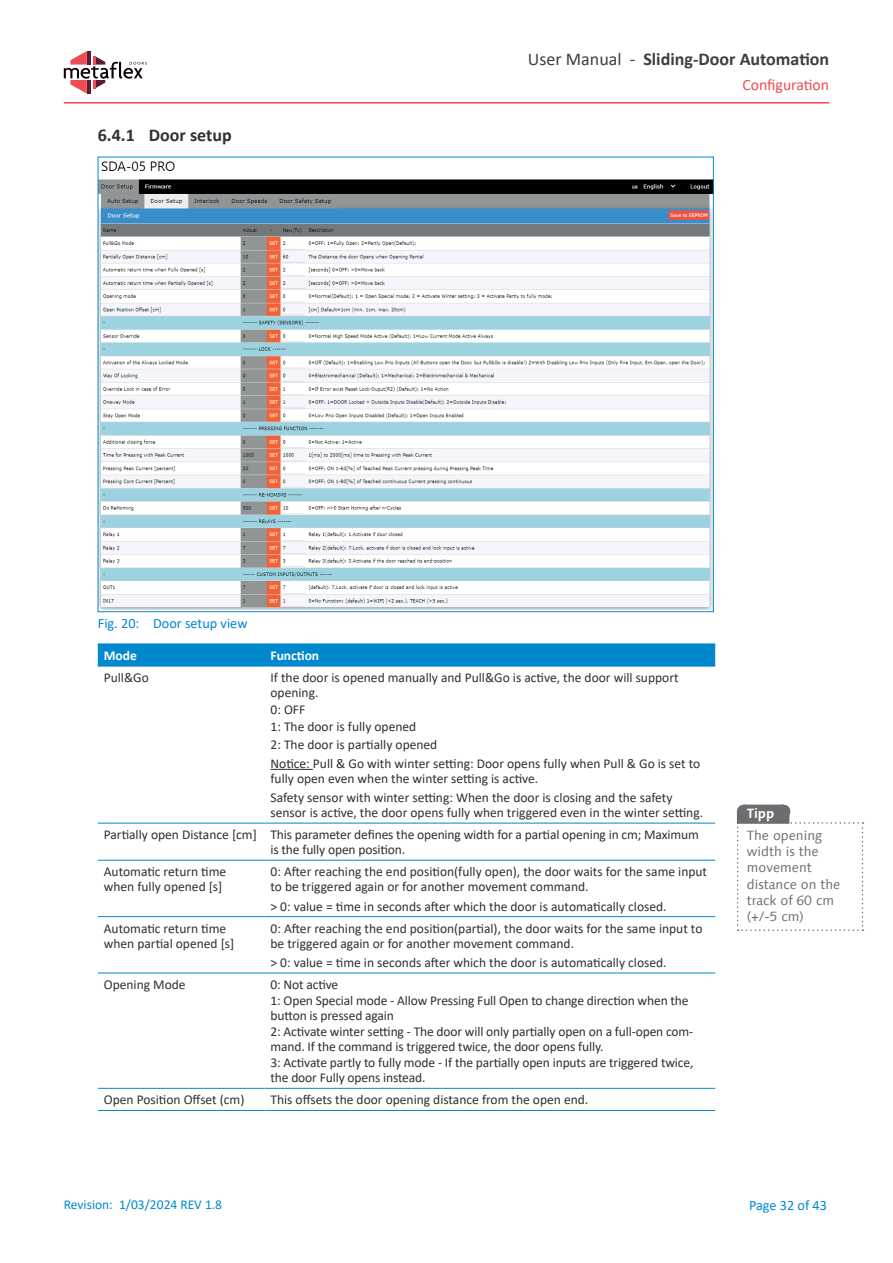
<style>
.page{position:relative;width:893px;height:1263px;background:#fff}
.page>*{position:absolute;margin:0;border:0;box-sizing:border-box;transform-origin:0 0}
.t1{font:700 18px "Calibri";color:#3e3e3f}
.t2{font:700 18px "Calibri";color:#312f30}
.t3{font:15.75px "Calibri";color:#ef4b55}
.t4{font:14.25px "Calibri";color:#0088ce}
.t5{font:13.5px/15px "Calibri";color:#312f30}
.t6{font:13.5px/16.2px "Linotype Syntax Com";color:#6c6d70}
.t7{font:13.5px "Calibri";color:#0088ce}
.t8{font:700 13.5px "Calibri";color:#fff}
.t9{font:700 13.5px "Linotype Syntax Com";color:#fff}
.s1{font-weight:400}
</style>
<div class="page">
<hr style="left:64px;top:102px;width:765px;height:2px;background:#ef4b55">
<svg style="left:64px;top:51px;width:83px;height:43px"></svg>
<img style="left:100px;top:161px;width:612px;height:448px">
<div style="left:98px;top:644px;width:617px;height:22px;background:#0088ce"></div>
<hr style="left:98px;top:643px;width:166px;height:1px;background:#0088ce">
<hr style="left:264px;top:643px;width:451px;height:1px;background:#0088ce">
<hr style="left:98px;top:666px;width:166px;height:1px;background:#0088ce">
<hr style="left:264px;top:666px;width:451px;height:1px;background:#0088ce">
<hr style="left:98px;top:823px;width:166px;height:1px;background:#0088ce">
<hr style="left:264px;top:823px;width:451px;height:1px;background:#0088ce">
<hr style="left:98px;top:860px;width:166px;height:1px;background:#0088ce">
<hr style="left:264px;top:860px;width:451px;height:1px;background:#0088ce">
<hr style="left:98px;top:916px;width:166px;height:1px;background:#0088ce">
<hr style="left:264px;top:916px;width:451px;height:1px;background:#0088ce">
<hr style="left:98px;top:973px;width:166px;height:1px;background:#0088ce">
<hr style="left:264px;top:973px;width:451px;height:1px;background:#0088ce">
<hr style="left:98px;top:1088px;width:166px;height:1px;background:#0088ce">
<hr style="left:264px;top:1088px;width:451px;height:1px;background:#0088ce">
<hr style="left:98px;top:1110px;width:166px;height:1px;background:#0088ce">
<hr style="left:264px;top:1110px;width:451px;height:1px;background:#0088ce">
<hr style="left:270px;top:769px;width:43px;height:1px;background:#312f30">
<svg style="left:737px;top:804px;width:126px;height:127px"></svg>
<h1 class="t2" style="left:98px;top:122px;width:135px">6.4.1 Door setup</h1>
<h1 class="t1" style="left:528px;top:46px;width:303px"><span class="s1">User Manual -</span> Sliding-Door Automation</h1>
<p class="t3" style="left:742px;top:74px;width:88px">Configuration</p>
<p class="t4" style="left:98px;top:613px;width:151px">Fig. 20: Door setup view</p>
<p class="t8" style="left:104px;top:646px;width:35px">Mode</p>
<p class="t8" style="left:270px;top:646px;width:50px">Function</p>
<p class="t5" style="left:104px;top:670px;width:47px">Pull&amp;Go</p>
<p class="t5" style="left:270px;top:670px;width:410px">If the door is opened manually and Pull&amp;Go is active, the door will support opening.</p>
<p class="t5" style="left:270px;top:701px;width:168px;line-height:17.1px">0: OFF<br>1: The door is fully opened<br>2: The door is partially opened</p>
<p class="t5" style="left:270px;top:755px;width:431px">Notice: Pull &amp; Go with winter setting: Door opens fully when Pull &amp; Go is set to fully open even when the winter setting is active.</p>
<p class="t5" style="left:270px;top:790px;width:434px">Safety sensor with winter setting: When the door is closing and the safety sensor is active, the door opens fully when triggered even in the winter setting.</p>
<p class="t5" style="left:270px;top:827px;width:430px;text-indent:-167px">Partially open Distance [cm] This parameter defines the opening width for a partial opening in cm; Maximum is the fully open position.</p>
<p class="t5" style="left:104px;top:864px;width:124px">Automatic return time when fully opened [s]</p>
<p class="t5" style="left:270px;top:864px;width:438px">0: After reaching the end position(fully open), the door waits for the same input to be triggered again or for another movement command.</p>
<p class="t5" style="left:270px;top:898px;width:398px">&gt; 0: value = time in seconds after which the door is automatically closed.</p>
<p class="t5" style="left:104px;top:920px;width:132px">Automatic return time when partial opened [s]</p>
<p class="t5" style="left:270px;top:920px;width:433px">0: After reaching the end position(partial), the door waits for the same input to be triggered again or for another movement command.</p>
<p class="t5" style="left:270px;top:955px;width:398px">&gt; 0: value = time in seconds after which the door is automatically closed.</p>
<p class="t5" style="left:104px;top:977px;width:83px">Opening Mode</p>
<p class="t5" style="left:270px;top:976px;width:424px;line-height:15.6px">0: Not active<br>1: Open Special mode - Allow Pressing Full Open to change direction when the button is pressed again<br>2: Activate winter setting - The door will only partially open on a full-open com&shy;mand. If the command is triggered twice, the door opens fully.<br>3: Activate partly to fully mode - If the partially open inputs are triggered twice, the door Fully opens instead.</p>
<p class="t5" style="left:104px;top:1092px;width:142px">Open Position Offset (cm)</p>
<p class="t5" style="left:270px;top:1092px;width:319px">This offsets the door opening distance from the open end.</p>
<p class="t9" style="left:747px;top:805px;width:29px">Tipp</p>
<p class="t6" style="left:747px;top:827px;width:95px">The opening width is the movement distance on the track of 60 cm (+/-5 cm)</p>
<p class="t7" style="left:64px;top:1195px;width:160px">Revision: 1/03/2024 REV 1.8</p>
<p class="t4" style="left:749px;top:1195px;width:79px">Page 32 of 43</p>
</div>
